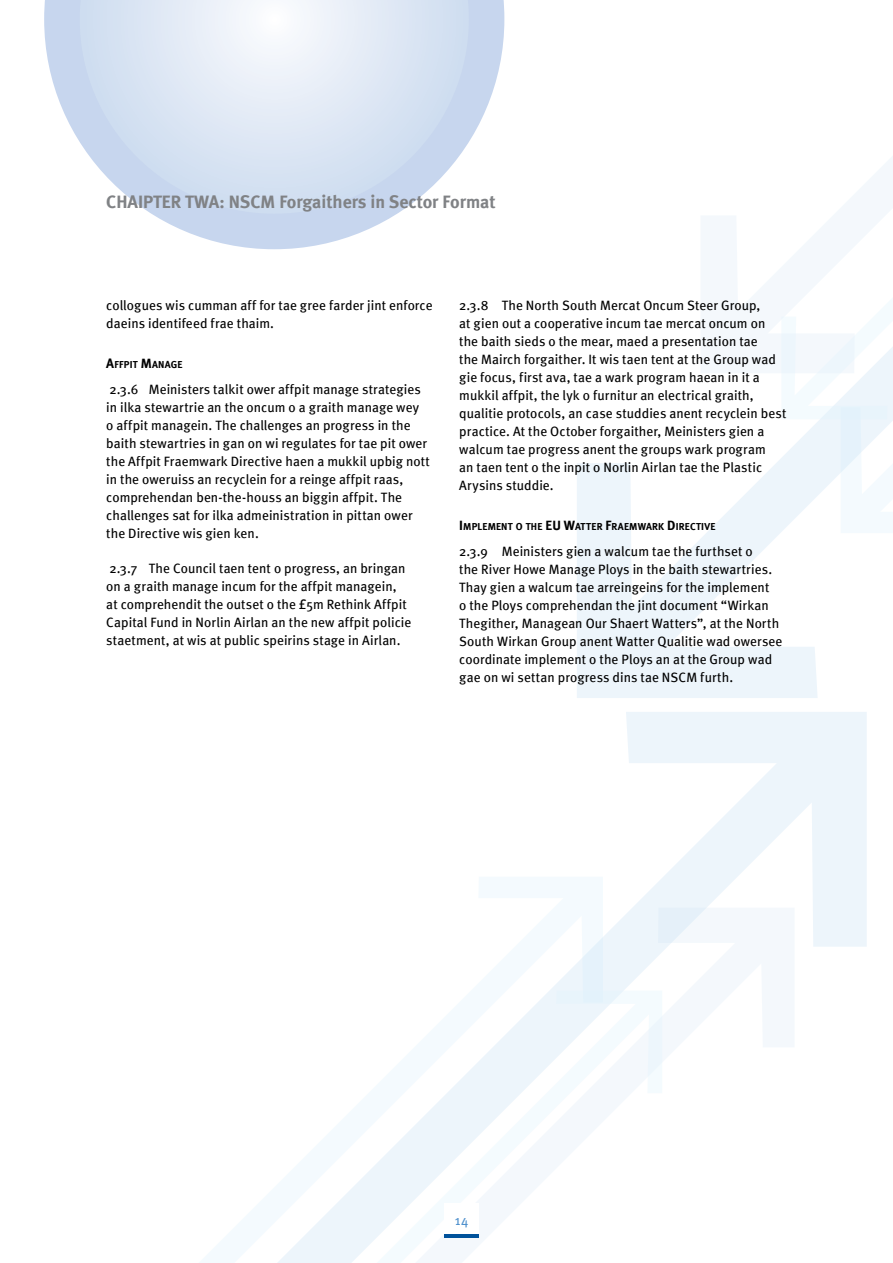
<style>
.page{position:relative;width:893px;height:1263px;background:#fff}
.page>*{position:absolute;margin:0;border:0;box-sizing:border-box;transform-origin:0 0}
.t1{font:700 18px "Meta";color:#808285}
.t2{font:13.5px/18px "Meta";letter-spacing:.005em;color:#000}
.t3{font:13.5px "Meta";color:#5091cd}
.t4{font:700 10.2px "Meta";letter-spacing:.02em;color:#000}
.s1{font-size:13.5px}
</style>
<div class="page">
<svg style="left:626px;top:712px;width:241px;height:235px;fill:#edf5fb"></svg>
<svg style="left:603px;top:908px;width:191px;height:154px;fill:#f4f8fc"></svg>
<svg style="left:473px;top:877px;width:130px;height:113px;fill:#f4fafe"></svg>
<svg style="left:200px;top:990px;width:462px;height:273px"></svg>
<svg style="left:577px;top:216px;width:264px;height:482px"></svg>
<svg style="left:841px;top:419px;width:52px;height:114px"></svg>
<svg style="left:781px;top:156px;width:112px;height:263px"></svg>
<svg style="left:44px;top:0;width:460px;height:249px"></svg>
<div style="left:445px;top:1203px;width:34px;height:34px;background:#fff"></div>
<hr style="left:445px;top:1234px;width:34px;height:3px;background:#00529b">
<h1 class="t1" style="left:106px;top:191px;width:391px">CHAIPTER TWA: NSCM Forgaithers in Sector Format</h1>
<p class="t2" style="left:106px;top:296px;width:328px">collogues wis cumman aff for tae gree farder jint enforce daeins identifeed frae thaim.</p>
<p class="t4" style="left:106px;top:358px;width:78px"><span class="s1">A</span>FFPIT <span class="s1">M</span>ANAGE</p>
<p class="t2" style="left:106px;top:380px;width:325px">2.3.6 Meinisters talkit ower affpit manage strategies in ilka stewartrie an the oncum o a graith manage wey<br>o affpit managein. The challenges an progress in the baith stewartries in gan on wi regulates for tae pit ower the Affpit Fraemwark Directive haen a mukkil upbig nott in the oweruiss an recyclein for a reinge affpit raas, comprehendan ben-the-houss an biggin affpit. The challenges sat for ilka admeinistration in pittan ower the Directive wis gien ken.</p>
<p class="t2" style="left:106px;top:559px;width:306px">2.3.7 The Council taen tent o progress, an bringan on a graith manage incum for the affpit managein, at comprehendit the outset o the £5m Rethink Affpit Capital Fund in Norlin Airlan an the new affpit policie staetment, at wis at public speirins stage in Airlan.</p>
<p class="t2" style="left:459px;top:296px;width:329px">2.3.8 The North South Mercat Oncum Steer Group,<br>at gien out a cooperative incum tae mercat oncum on the baith sieds o the mear, maed a presentation tae<br>the Mairch forgaither. It wis taen tent at the Group wad gie focus, first ava, tae a wark program haean in it a mukkil affpit, the lyk o furnitur an electrical graith, qualitie protocols, an case studdies anent recyclein best practice. At the October forgaither, Meinisters gien a walcum tae progress anent the groups wark program<br>an taen tent o the inpit o Norlin Airlan tae the Plastic Arysins studdie.</p>
<p class="t4" style="left:459px;top:520px;width:258px"><span class="s1">I</span> MPLEMENT O THE <span class="s1">EU W</span>ATTER <span class="s1">F</span>RAEMWARK <span class="s1">D</span>IRECTIVE</p>
<p class="t2" style="left:459px;top:542px;width:325px">2.3.9 Meinisters gien a walcum tae the furthset o<br>the River Howe Manage Ploys in the baith stewartries.<br>Thay gien a walcum tae arreingeins for the implement<br>o the Ploys comprehendan the jint document “Wirkan Thegither, Managean Our Shaert Watters”, at the North South Wirkan Group anent Watter Qualitie wad owersee coordinate implement o the Ploys an at the Group wad gae on wi settan progress dins tae NSCM furth.</p>
<p class="t3" style="left:455px;top:1212px;width:15px">14</p>
</div>
